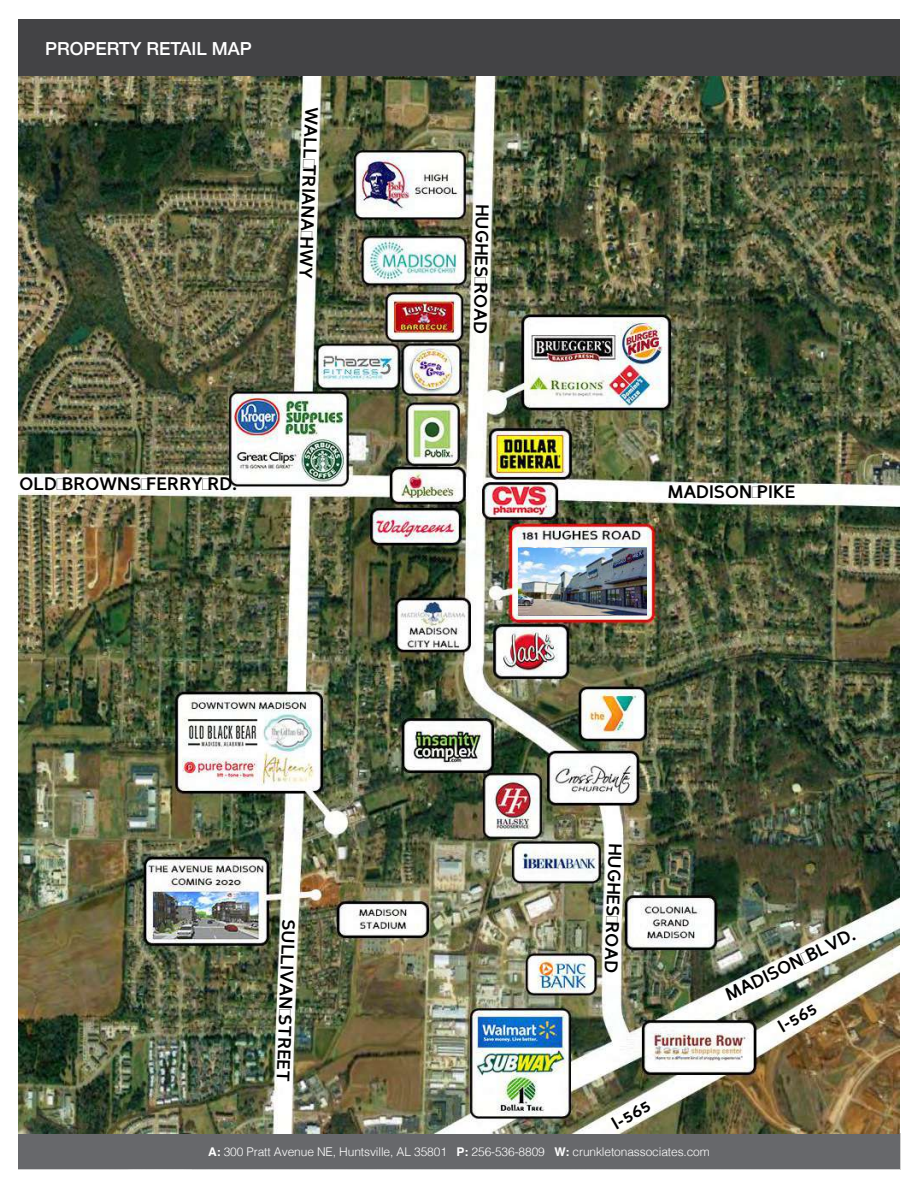
<style>
.page{position:relative;width:918px;height:1188px;background:#fff}
.page>*{position:absolute;margin:0;border:0;box-sizing:border-box;transform-origin:0 0}
.t1{font:700 18px "Perspective Sans";color:#000}
.t2{font:500 18px "Helvetica Neue";color:#fff}
.t3{font:300 12px "Helvetica";letter-spacing:-.01em;color:#fff}
.s1{font-weight:700}
</style>
<div class="page">
<img style="left:18px;top:76px;width:882px;height:1057px">
<div style="left:18px;top:1133px;width:882px;height:36px;background:#67686b"></div>
<div style="left:18px;top:19px;width:882px;height:57px;background:#434345"></div>
<img style="left:518px;top:548px;width:128px;height:67px">
<p class="t2" style="left:45px;top:37px;width:208px">PROPERTY RETAIL MAP</p>
<p class="t1" style="left:319px;top:107px;width:173px;rotate:92deg">WALL TRIANA HWY</p>
<p class="t1" style="left:19px;top:477px;width:219px">OLD BROWNS FERRY RD.</p>
<p class="t1" style="left:490px;top:204px;width:132px;rotate:91deg">HUGHES ROAD</p>
<p class="t1" style="left:668px;top:485px;width:129px">MADISON PIKE</p>
<p class="t1" style="left:623px;top:843px;width:132px;rotate:92deg">HUGHES ROAD</p>
<p class="t1" style="left:296px;top:920px;width:164px;rotate:92deg">SULLIVAN STREET</p>
<p class="t1" style="left:723px;top:989px;width:143px;rotate:-26deg">MADISON BLVD.</p>
<p class="t1" style="left:776px;top:1021px;width:43px;rotate:-30deg">I-565</p>
<p class="t1" style="left:609px;top:1119px;width:43px;rotate:-30deg">I-565</p>
<p class="t3" style="left:208px;top:1147px;width:503px"><span class="s1">A:</span> 300 Pratt Avenue NE, Huntsville, AL 35801 <span class="s1">P:</span> 256-536-8809 <span class="s1">W:</span> crunkletonassociates.com</p>
</div>
